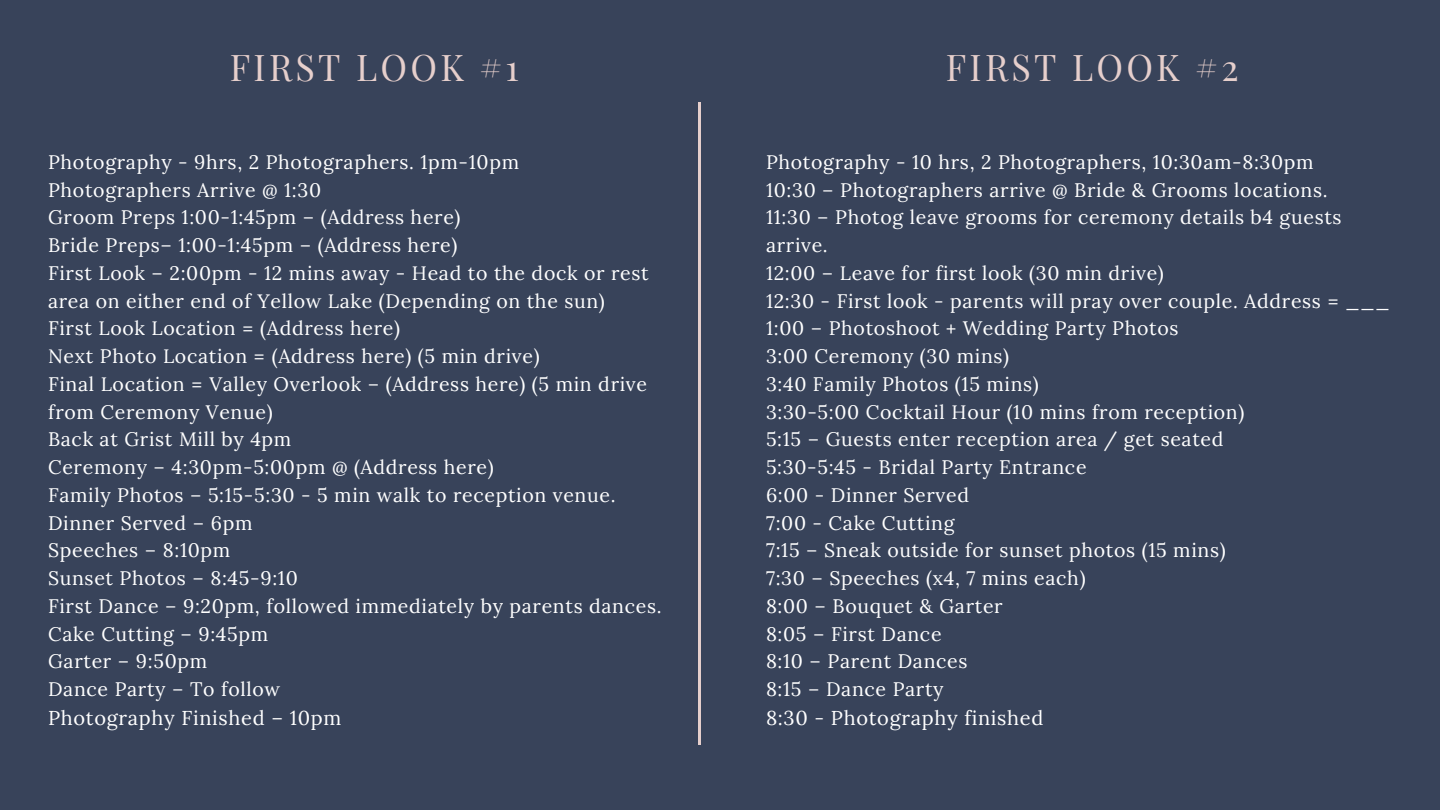
<style>
.page{position:relative;width:1440px;height:810px;background:#38435a}
.page>*{position:absolute;margin:0;border:0;box-sizing:border-box;transform-origin:0 0}
.t1{font:36px "Playfair Display";letter-spacing:.09em;color:#e6cfcc}
.t2{font:20px "Lora";letter-spacing:.035em;color:#fff}
.t3{font:19.5px/27.8px "Lora";letter-spacing:.035em;color:#fff}
</style>
<div class="page">
<hr style="left:698px;top:102px;width:3px;height:643px;background:#e6cfcc">
<h1 class="t1" style="left:230px;top:42px;width:290px">FIRST LOOK #1</h1>
<p class="t3" style="left:48px;top:148px;width:615px">Photography - 9hrs, 2 Photographers. 1pm-10pm Photographers Arrive @ 1:30<br>Groom Preps 1:00-1:45pm – (Address here)<br>Bride Preps– 1:00-1:45pm – (Address here)<br>First Look – 2:00pm - 12 mins away - Head to the dock or rest area on either end of Yellow Lake (Depending on the sun)<br>First Look Location = (Address here)<br>Next Photo Location = (Address here) (5 min drive)<br>Final Location = Valley Overlook – (Address here) (5 min drive from Ceremony Venue)<br>Back at Grist Mill by 4pm<br>Ceremony – 4:30pm-5:00pm @ (Address here)<br>Family Photos – 5:15-5:30 - 5 min walk to reception venue.<br>Dinner Served – 6pm<br>Speeches – 8:10pm<br>Sunset Photos – 8:45-9:10<br>First Dance – 9:20pm, followed immediately by parents dances.<br>Cake Cutting – 9:45pm<br>Garter – 9:50pm<br>Dance Party – To follow</p>
<p class="t2" style="left:48px;top:705px;width:295px">Photography Finished – 10pm</p>
<h1 class="t1" style="left:946px;top:42px;width:294px">FIRST LOOK #2</h1>
<p class="t3" style="left:766px;top:148px;width:625px">Photography - 10 hrs, 2 Photographers, 10:30am-8:30pm<br>10:30 – Photographers arrive @ Bride &amp; Grooms locations.<br>11:30 – Photog leave grooms for ceremony details b4 guests arrive.<br>12:00 – Leave for first look (30 min drive)<br>12:30 - First look - parents will pray over couple. Address = ___ 1:00 – Photoshoot + Wedding Party Photos<br>3:00 Ceremony (30 mins)<br>3:40 Family Photos (15 mins)<br>3:30-5:00 Cocktail Hour (10 mins from reception)<br>5:15 – Guests enter reception area / get seated<br>5:30-5:45 - Bridal Party Entrance<br>6:00 - Dinner Served<br>7:00 - Cake Cutting<br>7:15 – Sneak outside for sunset photos (15 mins)<br>7:30 – Speeches (x4, 7 mins each)<br>8:00 – Bouquet &amp; Garter<br>8:05 – First Dance<br>8:10 – Parent Dances<br>8:15 – Dance Party</p>
<p class="t2" style="left:766px;top:705px;width:279px">8:30 - Photography finished</p>
</div>
